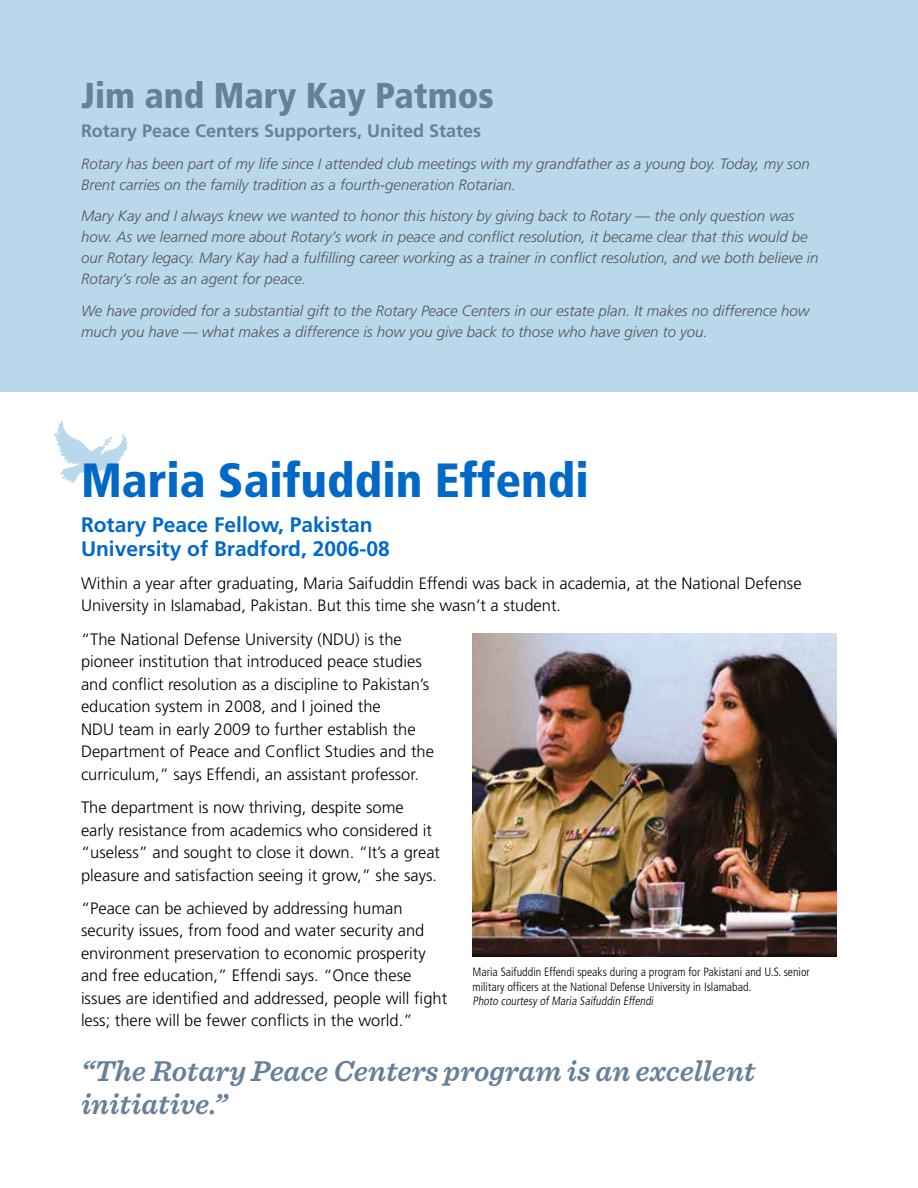
<style>
.page{position:relative;width:918px;height:1188px;background:#fff}
.page>*{position:absolute;margin:0;border:0;box-sizing:border-box;transform-origin:0 0}
.t1{font:900 condensed 48px "Frutiger LT Std";color:#0069c8}
.t2{font:900 condensed 36px "Frutiger LT Std";color:#678099}
.t3{font:italic 600 30px/33px "Sentinel";color:#678099}
.t4{font:700 21px/24px "Frutiger LT Std";color:#0069c8}
.t5{font:700 18px "Frutiger LT Std";color:#678099}
.t6{font:300 16.5px/22.5px "Frutiger LT Std";color:#000}
.t7{font:italic 300 15px/21px "Frutiger LT Std";color:#55565a}
.t8{font:300 condensed 12px/14.4px "Frutiger LT Std";color:#000}
</style>
<div class="page">
<div style="left:0;top:0;width:918px;height:392px;background:#bad8eb"></div>
<svg style="left:54px;top:420px;width:74px;height:64px"></svg>
<img style="left:472px;top:633px;width:365px;height:324px">
<h2 class="t2" style="left:81px;top:74px;width:414px">Jim and Mary Kay Patmos</h2>
<p class="t5" style="left:81px;top:120px;width:402px">Rotary Peace Centers Supporters, United States</p>
<p class="t7" style="left:81px;top:153px;width:730px">Rotary has been part of my life since I attended club meetings with my grandfather as a young boy. Today, my son<br>Brent carries on the family tradition as a fourth-generation Rotarian.</p>
<p class="t7" style="left:81px;top:206px;width:739px">Mary Kay and I always knew we wanted to honor this history by giving back to Rotary — the only question was how. As we learned more about Rotary’s work in peace and conflict resolution, it became clear that this would be our Rotary legacy. Mary Kay had a fulfilling career working as a trainer in conflict resolution, and we both believe in Rotary’s role as an agent for peace.</p>
<p class="t7" style="left:81px;top:301px;width:730px">We have provided for a substantial gift to the Rotary Peace Centers in our estate plan. It makes no difference how much you have — what makes a difference is how you give back to those who have given to you.</p>
<h1 class="t1" style="left:81px;top:451px;width:509px">Maria Saifuddin Effendi</h1>
<p class="t4" style="left:81px;top:512px;width:310px">Rotary Peace Fellow, Pakistan<br>University of Bradford, 2006-08</p>
<p class="t6" style="left:81px;top:572px;width:722px">Within a year after graduating, Maria Saifuddin Effendi was back in academia, at the National Defense<br>University in Islamabad, Pakistan. But this time she wasn’t a student.</p>
<p class="t6" style="left:81px;top:628px;width:354px">“The National Defense University (NDU) is the pioneer institution that introduced peace studies and conflict resolution as a discipline to Pakistan’s education system in 2008, and I joined the<br>NDU team in early 2009 to further establish the Department of Peace and Conflict Studies and the curriculum,” says Effendi, an assistant professor.</p>
<p class="t6" style="left:81px;top:796px;width:361px">The department is now thriving, despite some early resistance from academics who considered it “useless” and sought to close it down. “It’s a great pleasure and satisfaction seeing it grow,” she says.</p>
<p class="t6" style="left:81px;top:897px;width:368px">“Peace can be achieved by addressing human security issues, from food and water security and environment preservation to economic prosperity and free education,” Effendi says. “Once these issues are identified and addressed, people will fight less; there will be fewer conflicts in the world.”</p>
<h3 class="t3" style="left:81px;top:1053px;width:676px">“The Rotary Peace Centers program is an excellent initiative.”</h3>
<p class="t8" style="left:472px;top:965px;width:339px">Maria Saifuddin Effendi speaks during a program for Pakistani and U.S. senior military officers at the National Defense University in Islamabad.<br>Photo courtesy of Maria Saifuddin Effendi</p>
</div>
